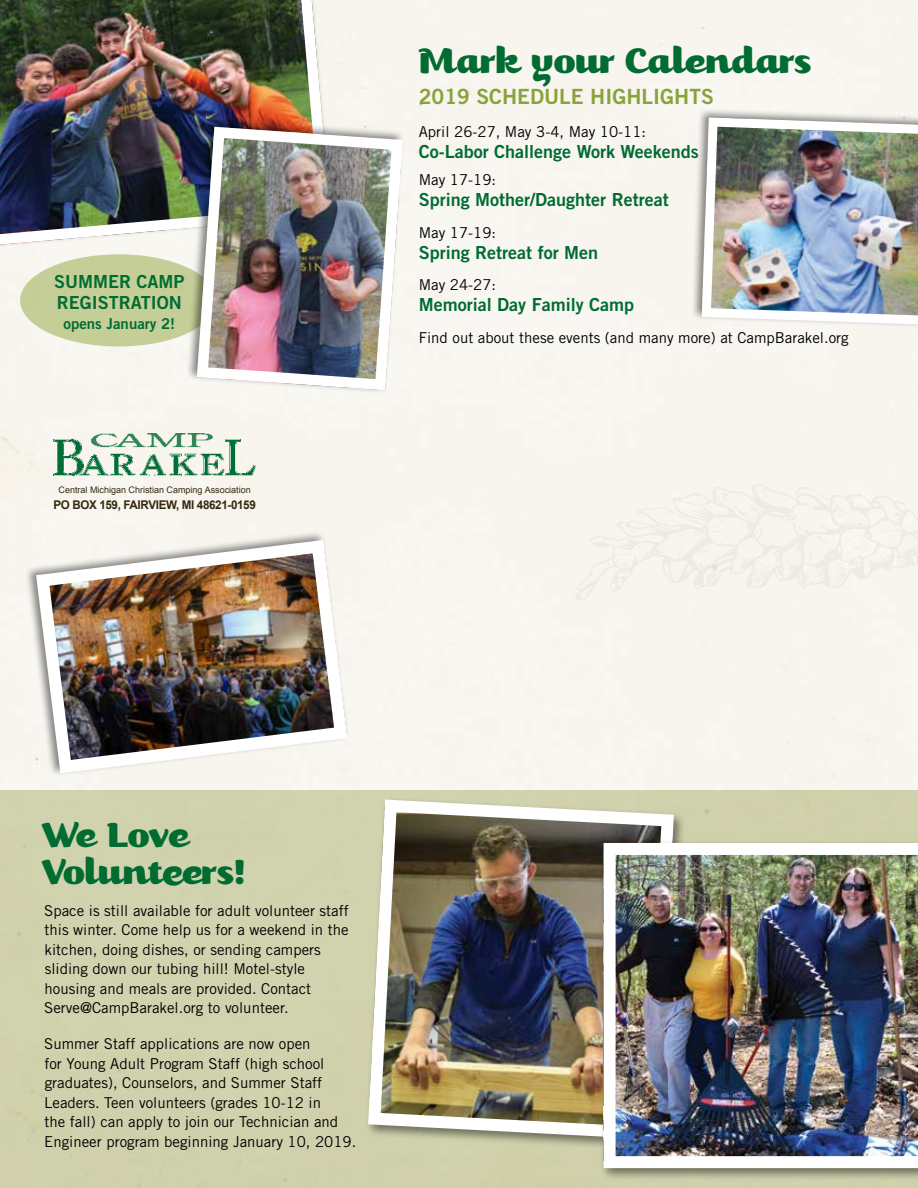
<style>
.page{position:relative;width:918px;height:1188px;background:#fff}
.page>*{position:absolute;margin:0;border:0;box-sizing:border-box;transform-origin:0 0}
.t1{font:42px/37.5px "Kari Pro";letter-spacing:-.015em;color:#006c32;scale:.95 1}
.t2{font:21px "Trade Gothic Bold Two";color:#8aa23b}
.t3{font:18px/21px "Trade Gothic Bold Two";color:#006c32}
.t4{font:15px/19.5px "Trade Gothic";color:#000}
.t5{font:15px "Trade Gothic Bold Two";color:#006c32}
.t6{font:700 12px "Arial";letter-spacing:-.03em;color:#352810}
.t7{font:9px "Arial";color:#352810}
</style>
<div class="page">
<div style="left:0;top:0;width:918px;height:790px;background:#f8f5ef"></div>
<div style="left:0;top:790px;width:918px;height:398px;background:#d0d1ad"></div>
<img style="left:566px;top:477px;width:352px;height:132px">
<img style="left:53px;top:434px;width:203px;height:41px">
<div style="left:25px;top:530px;width:325px;height:247px;background:#f8f5f1"></div>
<img style="left:29px;top:533px;width:325px;height:247px">
<img style="left:0;top:0;width:336px;height:253px">
<div style="left:185px;top:117px;width:220px;height:277px;background:#000;opacity:.46"></div>
<img style="left:191px;top:121px;width:217px;height:275px">
<div style="left:690px;top:107px;width:228px;height:222px;background:#000;opacity:.46"></div>
<img style="left:697px;top:113px;width:221px;height:217px">
<img style="left:368px;top:799px;width:312px;height:347px">
<div style="left:599px;top:839px;width:319px;height:342px;background:#000;opacity:.46"></div>
<img style="left:604px;top:843px;width:314px;height:325px">
<p class="t3" style="left:54px;top:271px;width:132px">SUMMER CAMP<br>REGISTRATION</p>
<p class="t5" style="left:64px;top:314px;width:113px">opens January 2!</p>
<p class="t7" style="left:59px;top:484px;width:194px">Central Michigan Christian Camping Association</p>
<p class="t6" style="left:53px;top:497px;width:204px">PO BOX 159, FAIRVIEW, MI 48621-0159</p>
<h1 class="t1" style="left:419px;top:42px;width:416px">Mark your Calendars</h1>
<h2 class="t2" style="left:419px;top:84px;width:297px">2019 SCHEDULE HIGHLIGHTS</h2>
<p class="t4" style="left:419px;top:122px;width:229px">April 26-27, May 3-4, May 10-11:</p>
<p class="t3" style="left:419px;top:141px;width:282px">Co-Labor Challenge Work Weekends</p>
<p class="t4" style="left:419px;top:169px;width:79px">May 17-19:</p>
<p class="t3" style="left:419px;top:189px;width:251px">Spring Mother/Daughter Retreat</p>
<p class="t4" style="left:419px;top:222px;width:79px">May 17-19:</p>
<p class="t3" style="left:419px;top:241px;width:181px">Spring Retreat for Men</p>
<p class="t4" style="left:419px;top:275px;width:79px">May 24-27:</p>
<p class="t3" style="left:419px;top:294px;width:217px">Memorial Day Family Camp</p>
<p class="t4" style="left:419px;top:328px;width:431px">Find out about these events (and many more) at CampBarakel.org</p>
<h1 class="t1" style="left:42px;top:816px;width:216px">We Love<br>Volunteers!</h1>
<p class="t4" style="left:44px;top:901px;width:306px">Space is still available for adult volunteer staff this winter. Come help us for a weekend in the kitchen, doing dishes, or sending campers sliding down our tubing hill! Motel-style housing and meals are provided. Contact Serve@CampBarakel.org to volunteer.</p>
<p class="t4" style="left:44px;top:1034px;width:314px">Summer Staff applications are now open<br>for Young Adult Program Staff (high school graduates), Counselors, and Summer Staff Leaders. Teen volunteers (grades 10-12 in<br>the fall) can apply to join our Technician and Engineer program beginning January 10, 2019.</p>
</div>
